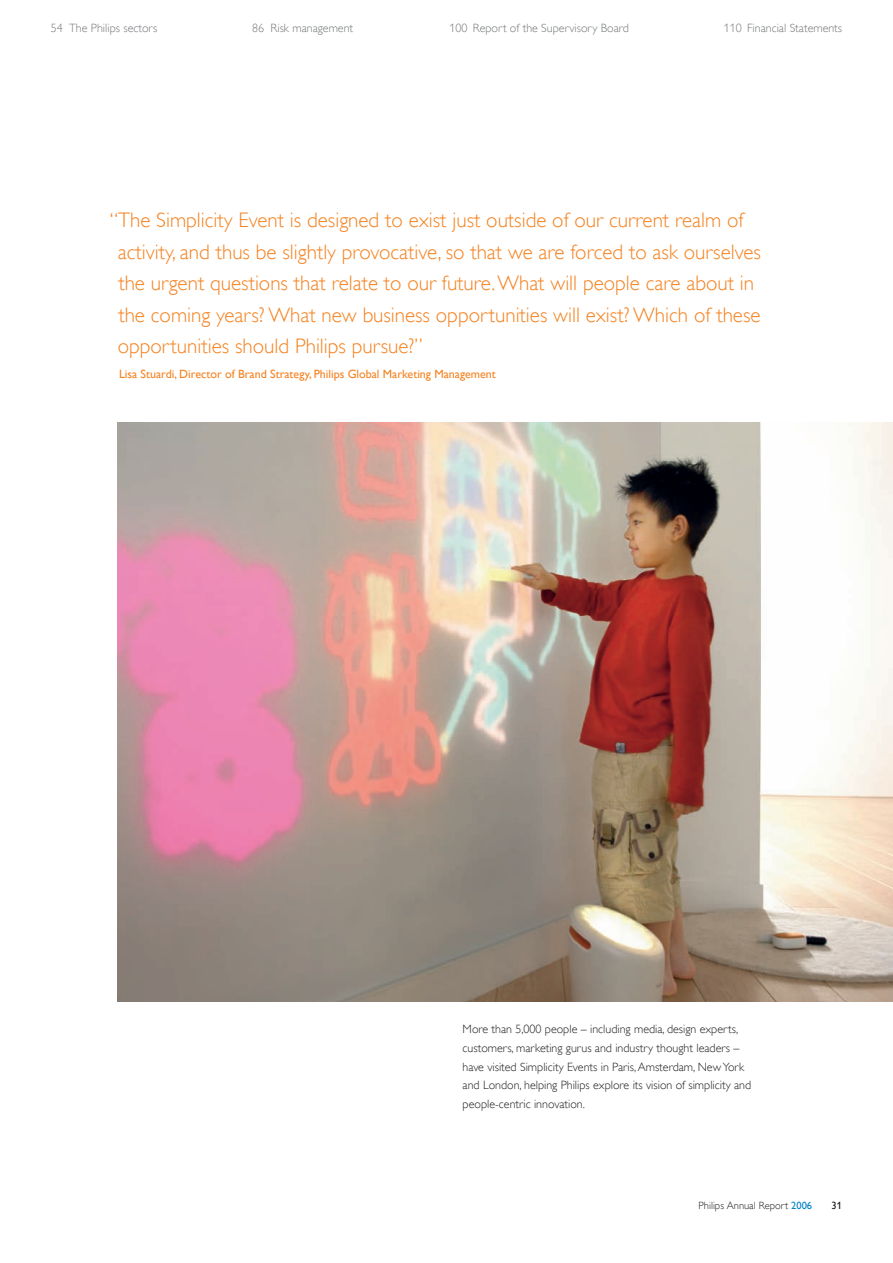
<style>
.page{position:relative;width:893px;height:1263px;background:#fff}
.page>*{position:absolute;margin:0;border:0;box-sizing:border-box;transform-origin:0 0}
.t1{font:21px/31.5px "Gill Sans Alt One WGL Light";color:#f58220}
.t2{font:12px/18.9px "Gill Sans Alt One WGL Light";color:#231f20}
.t3{font:12px "Gill Sans Alt One WGL Light";color:#76787b}
.t4{font:12px "Gill Sans Alt One WGL";color:#f58220}
.t5{font:10.5px "Gill Sans Alt One WGL Light";color:#231f20}
.t6{font:10.5px "Gill Sans Alt One WGL";color:#231f20}
.s1{font-family:"Gill Sans Alt One WGL";color:#0082c5}
</style>
<div class="page">
<img style="left:117px;top:422px;width:776px;height:579px">
<p class="t3" style="left:51px;top:21px;width:108px">54 The Philips sectors</p>
<p class="t3" style="left:252px;top:21px;width:102px">86 Risk management</p>
<p class="t3" style="left:449px;top:21px;width:181px">100 Report of the Supervisory Board</p>
<p class="t3" style="left:724px;top:21px;width:120px">110 Financial Statements</p>
<p class="t1" style="left:118px;top:205px;width:645px;text-indent:-8px">“The Simplicity Event is designed to exist just outside of our current realm of activity, and thus be slightly provocative, so that we are forced to ask ourselves the urgent questions that relate to our future. What will people care about in the coming years? What new business opportunities will exist? Which of these opportunities should Philips pursue?”</p>
<p class="t4" style="left:119px;top:367px;width:378px">Lisa Stuardi, Director of Brand Strategy, Philips Global Marketing Management</p>
<p class="t2" style="left:463px;top:1019px;width:290px">More than 5,000 people – including media, design experts, customers, marketing gurus and industry thought leaders – have visited Simplicity Events in Paris, Amsterdam, New York and London, helping Philips explore its vision of simplicity and people-centric innovation.</p>
<p class="t5" style="left:698px;top:1199px;width:115px">Philips Annual Report <span class="s1">2006</span></p>
<p class="t6" style="left:831px;top:1199px;width:12px">31</p>
</div>
